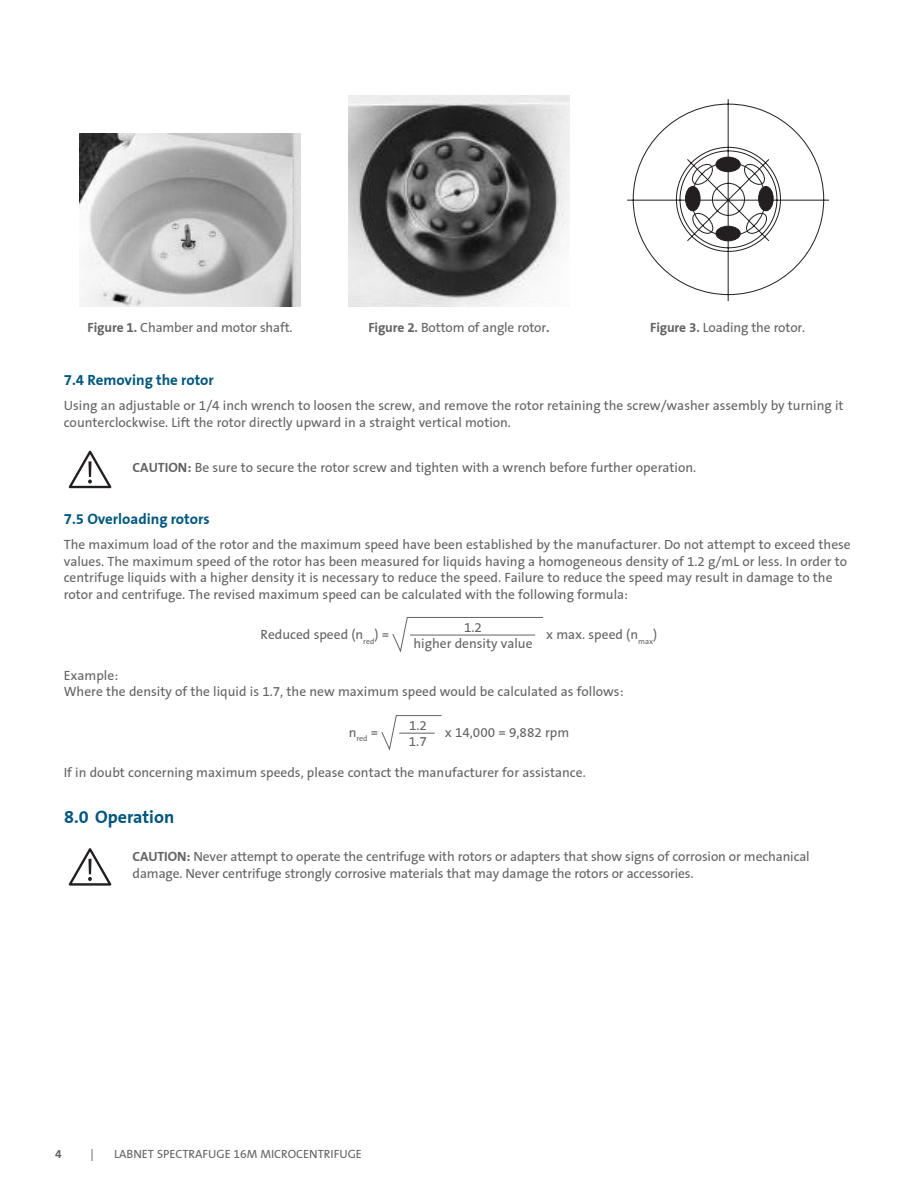
<style>
.page{position:relative;width:918px;height:1188px;background:#fff}
.page>*{position:absolute;margin:0;border:0;box-sizing:border-box;transform-origin:0 0}
.Chapter_Header{font:700 18px "Corning Sans";color:#00577d}
.Chapter_Subheader{font:700 15px "Corning Sans";color:#00577d}
.Body{font:13.5px/16.5px "Corning Sans";color:#636366}
.t1{font:12px "Corning Sans";color:#636366}
.t2{font:700 12px "Corning Sans";color:#636366}
.Body-2{font:7.8px "Corning Sans";color:#636366}
.s1{font-weight:700}
</style>
<div class="page">
<img style="left:80px;top:133px;width:221px;height:173px">
<img style="left:348px;top:95px;width:222px;height:211px">
<svg style="left:627px;top:99px;width:202px;height:202px"></svg>
<svg style="left:69px;top:451px;width:42px;height:37px"></svg>
<svg style="left:392px;top:617px;width:151px;height:36px"></svg>
<svg style="left:381px;top:715px;width:61px;height:36px"></svg>
<svg style="left:69px;top:848px;width:42px;height:38px"></svg>
<p class="Body" style="left:88px;top:319px;width:207px"><span class="s1">Figure 1.</span> Chamber and motor shaft.</p>
<p class="Body" style="left:368px;top:319px;width:183px"><span class="s1">Figure 2.</span> Bottom of angle rotor<span class="s1">.</span></p>
<p class="Body" style="left:650px;top:319px;width:157px"><span class="s1">Figure 3.</span> Loading the rotor.</p>
<p class="Chapter_Subheader" style="left:64px;top:371px;width:152px">7.4 Removing the rotor</p>
<p class="Body" style="left:64px;top:398px;width:781px">Using an adjustable or 1/4 inch wrench to loosen the screw, and remove the rotor retaining the screw/washer assembly by turning it counterclockwise. Lift the rotor directly upward in a straight vertical motion.</p>
<p class="Body" style="left:133px;top:460px;width:565px"><span class="s1">CAUTION:</span> Be sure to secure the rotor screw and tighten with a wrench before further operation.</p>
<p class="Chapter_Subheader" style="left:64px;top:510px;width:147px">7.5 Overloading rotors</p>
<p class="Body" style="left:64px;top:536px;width:789px">The maximum load of the rotor and the maximum speed have been established by the manufacturer. Do not attempt to exceed these values. The maximum speed of the rotor has been measured for liquids having a homogeneous density of 1.2 g/mL or less. In order to centrifuge liquids with a higher density it is necessary to reduce the speed. Failure to reduce the speed may result in damage to the rotor and centrifuge. The revised maximum speed can be calculated with the following formula:</p>
<p class="Body" style="left:261px;top:626px;width:130px">Reduced speed (n<sub>red</sub>) =</p>
<p class="Body" style="left:464px;top:619px;width:19px">1.2</p>
<p class="Body" style="left:414px;top:635px;width:121px">higher density value</p>
<p class="Body" style="left:546px;top:626px;width:113px">x max. speed (n<sub>max</sub>)</p>
<p class="Body" style="left:64px;top:667px;width:561px">Example:<br>Where the density of the liquid is 1.7, the new maximum speed would be calculated as follows:</p>
<p class="Body-2" style="left:349px;top:734px;width:31px"><sup>n</sup>red <sup>=</sup></p>
<p class="Body" style="left:409px;top:717px;width:19px">1.2</p>
<p class="Body" style="left:409px;top:734px;width:19px">1.7</p>
<p class="Body" style="left:445px;top:724px;width:126px">x 14,000 = 9,882 rpm</p>
<p class="Body" style="left:64px;top:764px;width:523px">If in doubt concerning maximum speeds, please contact the manufacturer for assistance.</p>
<p class="Chapter_Header" style="left:64px;top:807px;width:112px">8.0 Operation</p>
<p class="Body" style="left:133px;top:849px;width:679px"><span class="s1">CAUTION:</span> Never attempt to operate the centrifuge with rotors or adapters that show signs of corrosion or mechanical damage. Never centrifuge strongly corrosive materials that may damage the rotors or accessories.</p>
<p class="t2" style="left:55px;top:1147px;width:8px">4</p>
<p class="t1" style="left:91px;top:1147px;width:5px">|</p>
<p class="t1" style="left:114px;top:1147px;width:249px">LABNET SPECTRAFUGE 16M MICROCENTRIFUGE</p>
</div>
